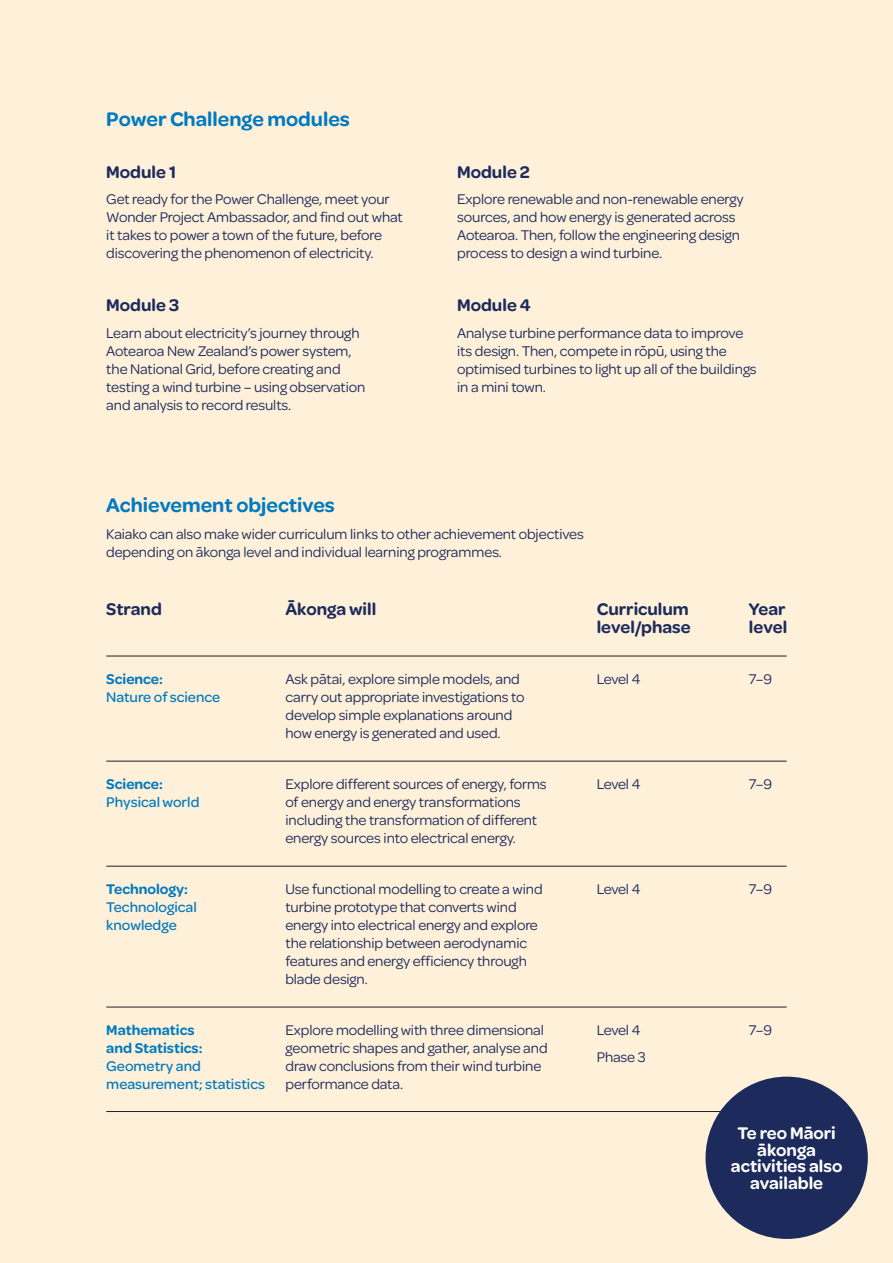
<style>
.page{position:relative;width:893px;height:1263px;background:#fef0d9}
.page>*{position:absolute;margin:0;border:0;box-sizing:border-box;transform-origin:0 0}
.Programme_Title{font:600 21px "Omnes";color:#007ac0}
.Intro{font:600 18px/18px "Omnes";color:#1c2b5b}
.Intro-2{font:600 18px/16.5px "Omnes";color:#fff;text-align:center}
.Intro-3{font:15px/18px "Omnes VF";letter-spacing:-.005em;color:#1c2b5b}
.Intro-4{font:500 15px/18px "Omnes";color:#007ac0}
.Level__Year__Term{font:15px/18px "Omnes VF";letter-spacing:-.005em;color:#1c2b5b}
.s1{font-weight:600}
</style>
<div class="page">
<hr style="left:106px;top:656px;width:681px;height:1px;background:#231f20">
<hr style="left:106px;top:761px;width:681px;height:1px;background:#231f20">
<hr style="left:106px;top:866px;width:681px;height:1px;background:#231f20">
<hr style="left:106px;top:1007px;width:681px;height:1px;background:#231f20">
<hr style="left:106px;top:1111px;width:681px;height:1px;background:#231f20">
<div style="left:705px;top:1077px;width:163px;height:162px;background:#1c2b5b;border-radius:50%"></div>
<p class="Programme_Title" style="left:106px;top:105px;width:245px">Power Challenge modules</p>
<p class="Intro" style="left:106px;top:162px;width:71px">Module 1</p>
<p class="Intro-3" style="left:106px;top:189px;width:298px">Get ready for the Power Challenge, meet your Wonder Project Ambassador, and find out what it takes to power a town of the future, before discovering the phenomenon of electricity.</p>
<p class="Intro" style="left:106px;top:295px;width:74px">Module 3</p>
<p class="Intro-3" style="left:106px;top:323px;width:261px">Learn about electricity’s journey through Aotearoa New Zealand’s power system, the National Grid, before creating and testing a wind turbine – using observation and analysis to record results.</p>
<p class="Intro" style="left:457px;top:162px;width:74px">Module 2</p>
<p class="Intro-3" style="left:457px;top:189px;width:288px">Explore renewable and non-renewable energy sources, and how energy is generated across Aotearoa. Then, follow the engineering design process to design a wind turbine.</p>
<p class="Intro" style="left:457px;top:295px;width:75px">Module 4</p>
<p class="Intro-3" style="left:457px;top:323px;width:301px">Analyse turbine performance data to improve its design. Then, compete in rōpū, using the optimised turbines to light up all of the buildings in a mini town.</p>
<p class="Programme_Title" style="left:106px;top:490px;width:230px">Achievement objectives</p>
<p class="Level__Year__Term" style="left:106px;top:524px;width:479px">Kaiako can also make wider curriculum links to other achievement objectives depending on ākonga level and individual learning programmes.</p>
<p class="Intro" style="left:106px;top:599px;width:57px">Strand</p>
<p class="Intro" style="left:285px;top:599px;width:92px">Ākonga will</p>
<p class="Intro" style="left:749px;top:599px;width:40px">Year level</p>
<p class="Intro" style="left:597px;top:599px;width:96px">Curriculum level/phase</p>
<p class="Intro-3" style="left:597px;top:669px;width:45px">Level 4</p>
<p class="Intro-4" style="left:106px;top:669px;width:115px"><span class="s1">Science:<br></span>Nature of science</p>
<p class="Intro-3" style="left:285px;top:669px;width:241px">Ask pātai, explore simple models, and carry out appropriate investigations to develop simple explanations around how energy is generated and used.</p>
<p class="Intro-3" style="left:285px;top:774px;width:263px">Explore different sources of energy, forms of energy and energy transformations including the transformation of different energy sources into electrical energy.</p>
<p class="Intro-3" style="left:285px;top:879px;width:259px">Use functional modelling to create a wind turbine prototype that converts wind energy into electrical energy and explore the relationship between aerodynamic features and energy efficiency through blade design.</p>
<p class="Intro-3" style="left:285px;top:1020px;width:264px">Explore modelling with three dimensional geometric shapes and gather, analyse and draw conclusions from their wind turbine performance data.</p>
<p class="Intro-3" style="left:749px;top:669px;width:25px">7–9</p>
<p class="Intro-4" style="left:106px;top:774px;width:95px"><span class="s1">Science:<br></span>Physical world</p>
<p class="Intro-3" style="left:597px;top:774px;width:45px">Level 4</p>
<p class="Intro-3" style="left:749px;top:774px;width:25px">7–9</p>
<p class="Intro-4" style="left:106px;top:879px;width:92px"><span class="s1">Technology:<br></span>Technological knowledge</p>
<p class="Intro-3" style="left:597px;top:879px;width:45px">Level 4</p>
<p class="Intro-3" style="left:749px;top:879px;width:25px">7–9</p>
<p class="Intro-4" style="left:106px;top:1020px;width:160px"><span class="s1">Mathematics<br>and Statistics:<br></span>Geometry and measurement; statistics</p>
<p class="Intro-3" style="left:597px;top:1020px;width:45px">Level 4</p>
<p class="Intro-3" style="left:597px;top:1047px;width:51px">Phase 3</p>
<p class="Intro-3" style="left:749px;top:1020px;width:25px">7–9</p>
<p class="Intro-2" style="left:731px;top:1124px;width:113px">Te reo Māori ākonga activities also available</p>
</div>
